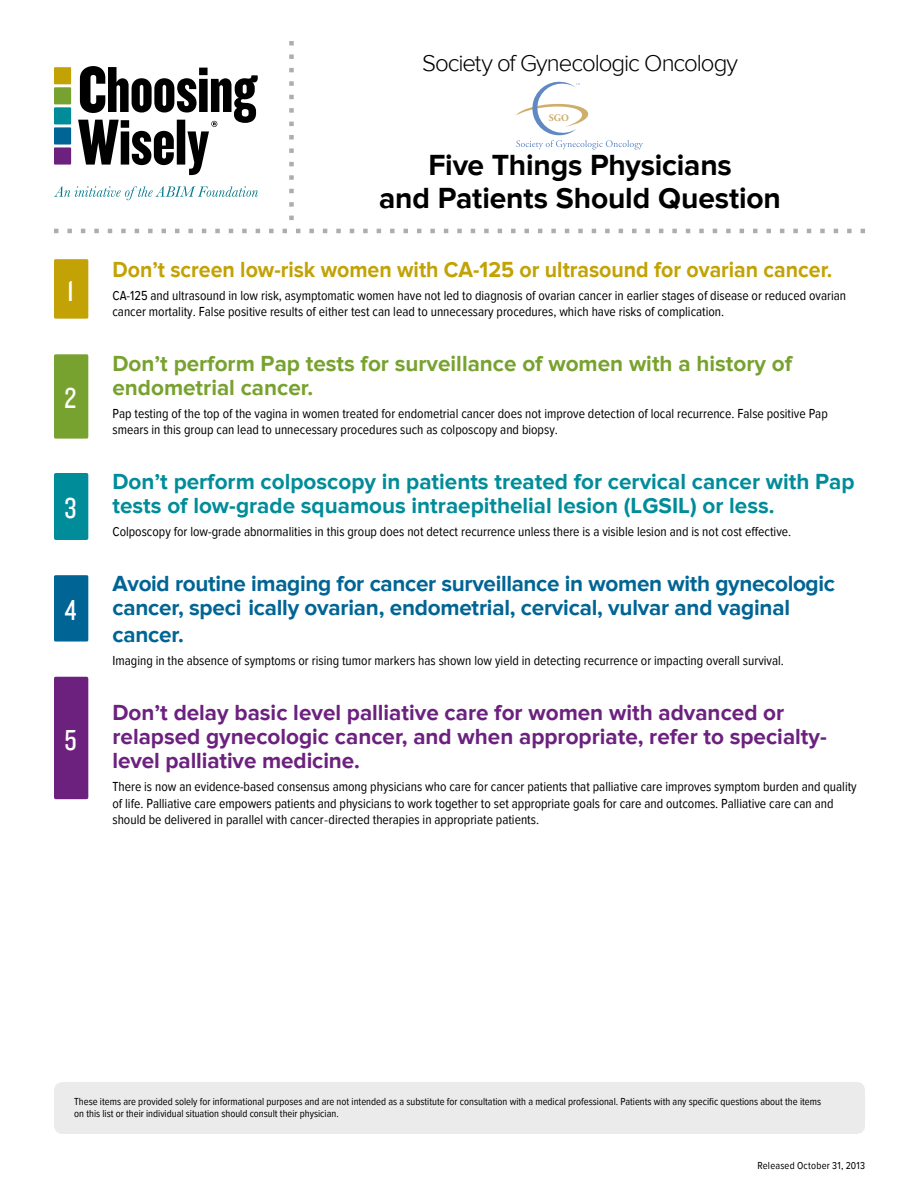
<style>
.page{position:relative;width:918px;height:1188px;background:#fff}
.page>*{position:absolute;margin:0;border:0;box-sizing:border-box;transform-origin:0 0}
.t1{font:700 30px/33px "Proxima Nova";letter-spacing:-.005em;color:#000;text-align:center}
.t2{font:30px "Knockout 29 Junior Ltweight";color:#fff}
.t3{font:300 24px "Proxima Nova";letter-spacing:-.045em;color:#000}
.t4{font:700 22.5px/24px "Proxima Nova";color:#6c217f}
.t5{font:700 22.5px/24px "Proxima Nova";letter-spacing:-.01em;color:#006594}
.t6{font:700 22.5px/24px "Proxima Nova";color:#008c99}
.t7{font:700 22.5px/24px "Proxima Nova";color:#78a22f}
.t8{font:700 22.5px "Proxima Nova";color:#c2a204;scale:.95 1}
.t9{font:13.5px/16.2px "Proxima Nova Cond";color:#000}
.t10{font:10.5px/12px "Proxima Nova Cond";color:#000}
.t11{font:10.5px "Proxima Nova Cond";letter-spacing:.02em;color:#000}
.t12{font:700 9.9px "Adobe Garamond Pro";color:#ceae6a}
.s1{font-family:"Minion Pro"}
</style>
<div class="page">
<svg style="left:54px;top:229px;width:811px;height:4px"></svg>
<svg style="left:289px;top:41px;width:5px;height:179px"></svg>
<div style="left:54px;top:67px;width:17px;height:17px;background:#c2a204"></div>
<div style="left:54px;top:87px;width:17px;height:17px;background:#78a22f"></div>
<div style="left:54px;top:107px;width:17px;height:17px;background:#008c99"></div>
<div style="left:54px;top:127px;width:17px;height:18px;background:#006594"></div>
<div style="left:54px;top:147px;width:17px;height:18px;background:#6c217f"></div>
<svg style="left:78px;top:66px;width:180px;height:109px"></svg>
<svg style="left:54px;top:186px;width:204px;height:14px"></svg>
<div style="left:54px;top:473px;width:34px;height:67px;background:#008c99;border-radius:2px"></div>
<div style="left:54px;top:259px;width:34px;height:60px;background:#c2a204;border-radius:2px"></div>
<div style="left:54px;top:354px;width:34px;height:85px;background:#78a22f;border-radius:2px"></div>
<div style="left:54px;top:1082px;width:811px;height:52px;background:#ebebec;border-radius:9px"></div>
<div style="left:54px;top:677px;width:34px;height:122px;background:#6c217f;border-radius:2px"></div>
<div style="left:54px;top:575px;width:34px;height:67px;background:#006594;border-radius:2px"></div>
<svg style="left:516px;top:81px;width:127px;height:69px"></svg>
<p class="t3" style="left:422px;top:49px;width:317px">Society of Gynecologic Oncology</p>
<p class="t12" style="left:549px;top:112px;width:22px">SGO</p>
<p class="t2" style="left:67px;top:272px;width:8px">1</p>
<p class="t2" style="left:65px;top:379px;width:13px">2</p>
<p class="t2" style="left:65px;top:489px;width:13px">3</p>
<p class="t2" style="left:65px;top:591px;width:13px">4</p>
<p class="t2" style="left:64px;top:721px;width:14px">5</p>
<p class="t1" style="left:379px;top:149px;width:403px">Five Things Physicians<br>and Patients Should Question</p>
<p class="t8" style="left:112px;top:257px;width:759px">Don’t screen low-risk women with CA-125 or ultrasound for ovarian cancer.</p>
<p class="t9" style="left:112px;top:288px;width:735px">CA-125 and ultrasound in low risk, asymptomatic women have not led to diagnosis of ovarian cancer in earlier stages of disease or reduced ovarian cancer mortality. False positive results of either test can lead to unnecessary procedures, which have risks of complication.</p>
<p class="t7" style="left:112px;top:352px;width:681px">Don’t perform Pap tests for surveillance of women with a history of endometrial cancer.</p>
<p class="t9" style="left:112px;top:406px;width:717px">Pap testing of the top of the vagina in women treated for endometrial cancer does not improve detection of local recurrence. False positive Pap smears in this group can lead to unnecessary procedures such as colposcopy and biopsy.</p>
<p class="t6" style="left:112px;top:470px;width:744px">Don’t perform colposcopy in patients treated for cervical cancer with Pap tests of low-grade squamous intraepithelial lesion (LGSIL) or less.</p>
<p class="t9" style="left:112px;top:524px;width:680px">Colposcopy for low-grade abnormalities in this group does not detect recurrence unless there is a visible lesion and is not cost effective.</p>
<p class="t5" style="left:112px;top:572px;width:724px">Avoid routine imaging for cancer surveillance in women with gynecologic cancer, speci ically ovarian, endometrial, cervical, vulvar and vaginal</p>
<p class="t5" style="left:112px;top:623px;width:73px">cancer.</p>
<p class="t9" style="left:112px;top:653px;width:673px">Imaging in the absence of symptoms or rising tumor markers has shown low yield in detecting recurrence or impacting overall survival.</p>
<p class="t4" style="left:112px;top:701px;width:716px">Don’t delay basic level palliative care for women with advanced or relapsed gynecologic cancer, and when appropriate, refer to specialty&shy;level palliative medicine.</p>
<p class="t9" style="left:112px;top:779px;width:746px">There is now an evidence-based consensus among physicians who care for cancer patients that palliative care improves symptom burden and quality of life. Palliative care empowers patients and physicians to work together to set appropriate goals for care and outcomes. Palliative care can and should be delivered in parallel with cancer<span class="s1">-</span>directed therapies in appropriate patients.</p>
<p class="t10" style="left:74px;top:1096px;width:748px">These items are provided solely for informational purposes and are not intended as a substitute for consultation with a medical professional. Patients with any specific questions about the items on this list or their individual situation should consult their physician.</p>
<p class="t11" style="left:757px;top:1160px;width:109px">Released October 31, 2013</p>
</div>
